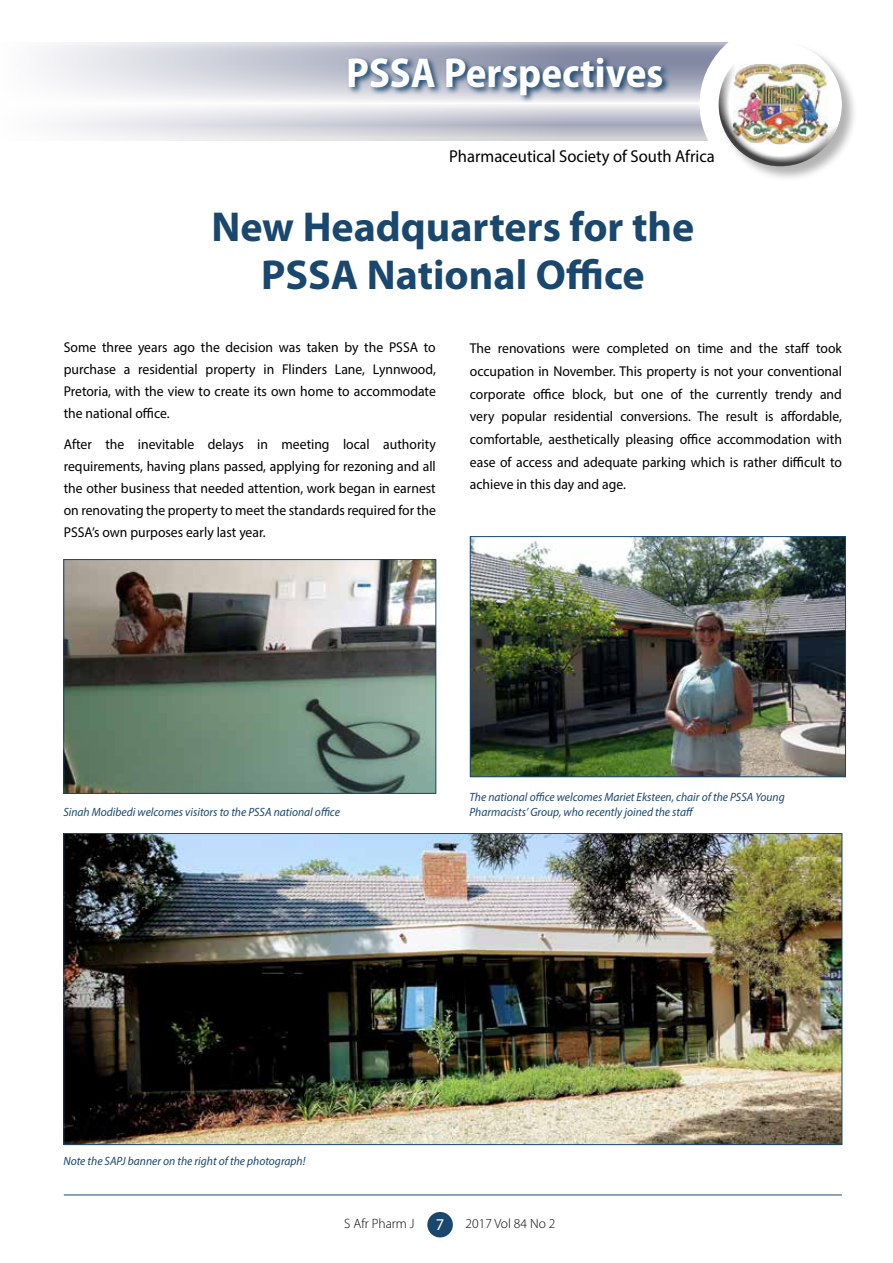
<style>
.page{position:relative;width:893px;height:1263px;background:#fff}
.page>*{position:absolute;margin:0;border:0;box-sizing:border-box;transform-origin:0 0}
.t1{font:700 42px/48.2px "Myriad Pro";color:#19476e;text-align:center}
.t2{font:700 semi-condensed 42px "Myriad Pro";color:#fff}
.t3{font:17.25px "Myriad Pro";color:#000;scale:.96 1}
.t4{font:16.5px "Myriad Pro";color:#fff}
.t5{font:14.25px/22.6px "Myriad Pro";color:#000;text-align:justify;scale:.96 1}
.t6{font:300 13.5px "Myriad Pro";color:#000}
.t7{font:italic 12px/15px "Myriad Pro";color:#19476e;scale:.96 1}
</style>
<div class="page">
<hr style="left:64px;top:1194px;width:778px;height:1px;background:#19476e">
<div style="left:427px;top:1212px;width:26px;height:25px;background:#19476e;border-radius:50%"></div>
<svg style="left:42px;top:43px;width:676px;height:98px"></svg>
<div style="left:699px;top:23px;width:162px;height:162px;background:#fff;border-radius:50%"></div>
<div style="left:718px;top:42px;width:140px;height:140px;background:#000;opacity:.3"></div>
<div style="left:719px;top:40px;width:126px;height:100px;background:#fff"></div>
<div style="left:717px;top:62px;width:126px;height:106px;background:#000;opacity:.75"></div>
<svg style="left:347px;top:55px;width:324px;height:48px;background:#8c9ab0"></svg>
<img style="left:65px;top:561px;width:369px;height:231px">
<div style="left:63px;top:559px;width:373px;height:235px;border:1px solid #19476e"></div>
<img style="left:472px;top:538px;width:372px;height:237px">
<div style="left:470px;top:536px;width:376px;height:241px;border:1px solid #19476e"></div>
<img style="left:65px;top:835px;width:775px;height:308px">
<h1 class="t2" style="left:346px;top:46px;width:319px">PSSA Perspectives</h1>
<p class="t3" style="left:449px;top:146px;width:278px">Pharmaceutical Society of South Africa</p>
<h1 class="t1" style="left:212px;top:201px;width:484px">New Headquarters for the<br>PSSA National Office</h1>
<p class="t5" style="left:64px;top:336px;width:389px;line-height:21.9px">Some three years ago the decision was taken by the PSSA to purchase a residential property in Flinders Lane, Lynnwood, Pretoria, with the view to create its own home to accommodate the national office.</p>
<p class="t5" style="left:64px;top:433px;width:389px;line-height:22.2px">After the inevitable delays in meeting local authority requirements, having plans passed, applying for rezoning and all the other business that needed attention, work began in earnest on renovating the property to meet the standards required for the PSSA’s own purposes early last year.</p>
<p class="t5" style="left:470px;top:337px;width:389px">The renovations were completed on time and the staff took occupation in November. This property is not your conventional corporate office block, but one of the currently trendy and very popular residential conversions. The result is affordable, comfortable, aesthetically pleasing office accommodation with ease of access and adequate parking which is rather difficult to achieve in this day and age.</p>
<p class="t7" style="left:63px;top:804px;width:290px">Sinah Modibedi welcomes visitors to the PSSA national office</p>
<p class="t7" style="left:469px;top:789px;width:330px">The national office welcomes Mariet Eksteen, chair of the PSSA Young<br>Pharmacists’ Group, who recently joined the staff</p>
<p class="t7" style="left:63px;top:1153px;width:254px">Note the SAPJ banner on the right of the photograph!</p>
<p class="t6" style="left:344px;top:1215px;width:72px">S Afr Pharm J</p>
<p class="t4" style="left:436px;top:1214px;width:10px">7</p>
<p class="t6" style="left:466px;top:1215px;width:91px">2017 Vol 84 No 2</p>
</div>
